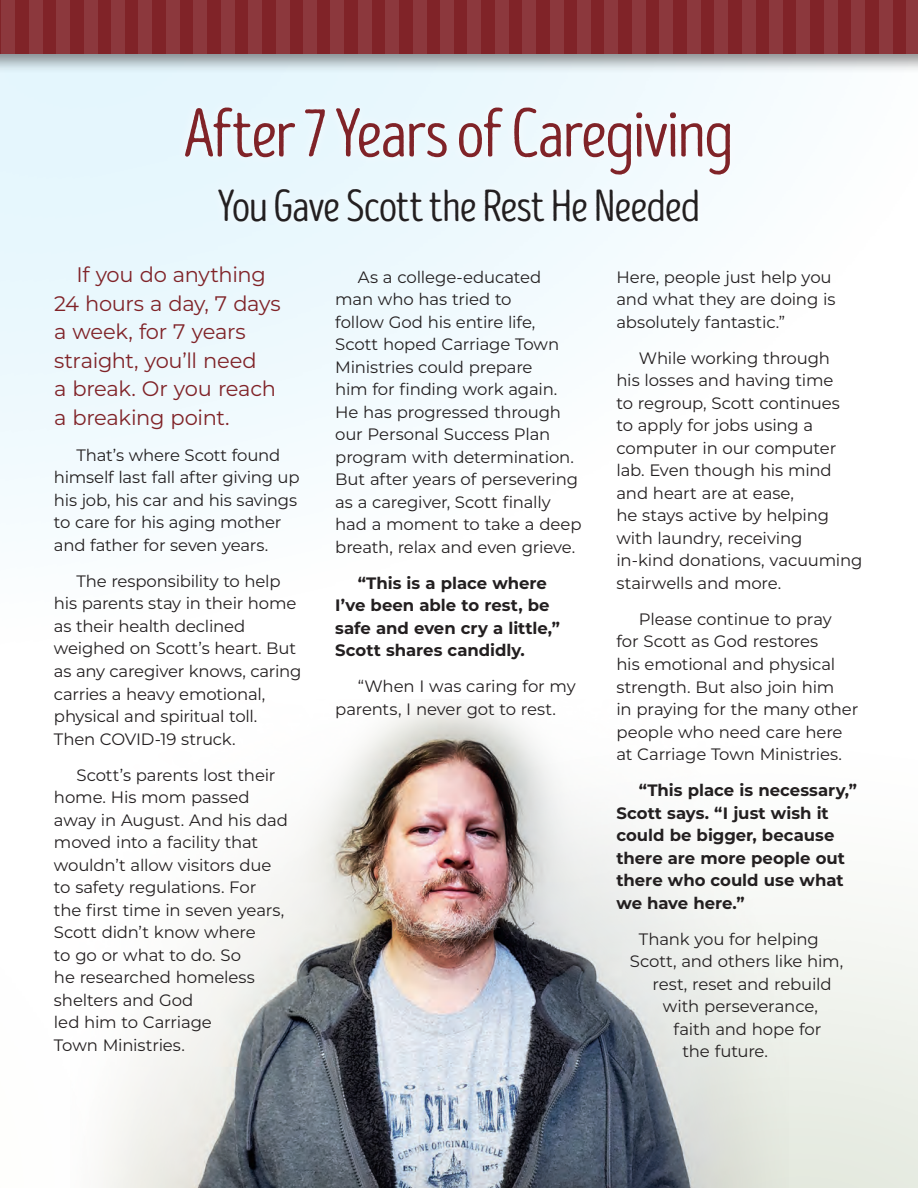
<style>
.page{position:relative;width:918px;height:1188px;background:#fff}
.page>*{position:absolute;margin:0;border:0;box-sizing:border-box;transform-origin:0 0}
.t1{font:69px "Intro Head R Base";letter-spacing:-.035em;color:#802328}
.t2{font:45px "Intro Head R Base";letter-spacing:-.03em;color:#231f20}
.t3{font:21px/28.5px "Montserrat";letter-spacing:-.015em;color:#802328}
.t4{font:16.5px/22.5px "Montserrat";letter-spacing:-.01em;color:#231f20}
.t5{font:700 16.5px/22.5px "Montserrat";color:#231f20}
</style>
<div class="page">
<svg style="left:1px;top:74px;width:764px;height:436px;fill:#f1fafe"></svg>
<img style="left:0;top:74px;width:1px;height:435px">
<svg style="left:789px;top:914px;width:118px;height:274px;fill:#edf0e9"></svg>
<div style="left:176px;top:98px;width:564px;height:133px;background:#edf9fd"></div>
<svg style="left:907px;top:927px;width:11px;height:261px"></svg>
<div style="left:0;top:0;width:918px;height:74px;background:#231f20;opacity:.3"></div>
<div style="left:0;top:0;width:918px;height:54px;background:#802328"></div>
<div style="left:605px;top:0;width:13px;height:54px;background:#8c383d"></div>
<div style="left:303px;top:0;width:14px;height:54px;background:#8c383d"></div>
<div style="left:2px;top:0;width:13px;height:54px;background:#8c383d"></div>
<div style="left:714px;top:0;width:14px;height:54px;background:#8c383d"></div>
<div style="left:413px;top:0;width:13px;height:54px;background:#8c383d"></div>
<div style="left:111px;top:0;width:14px;height:54px;background:#8c383d"></div>
<div style="left:824px;top:0;width:14px;height:54px;background:#8c383d"></div>
<div style="left:522px;top:0;width:14px;height:54px;background:#8c383d"></div>
<div style="left:221px;top:0;width:13px;height:54px;background:#8c383d"></div>
<div style="left:660px;top:0;width:13px;height:54px;background:#8c383d"></div>
<div style="left:358px;top:0;width:14px;height:54px;background:#8c383d"></div>
<div style="left:56px;top:0;width:14px;height:54px;background:#8c383d"></div>
<div style="left:769px;top:0;width:14px;height:54px;background:#8c383d"></div>
<div style="left:468px;top:0;width:13px;height:54px;background:#8c383d"></div>
<div style="left:166px;top:0;width:14px;height:54px;background:#8c383d"></div>
<div style="left:879px;top:0;width:13px;height:54px;background:#8c383d"></div>
<div style="left:577px;top:0;width:14px;height:54px;background:#8c383d"></div>
<div style="left:276px;top:0;width:13px;height:54px;background:#8c383d"></div>
<div style="left:632px;top:0;width:14px;height:54px;background:#8c383d"></div>
<div style="left:331px;top:0;width:13px;height:54px;background:#8c383d"></div>
<div style="left:29px;top:0;width:14px;height:54px;background:#8c383d"></div>
<div style="left:742px;top:0;width:13px;height:54px;background:#8c383d"></div>
<div style="left:440px;top:0;width:14px;height:54px;background:#8c383d"></div>
<div style="left:139px;top:0;width:13px;height:54px;background:#8c383d"></div>
<div style="left:851px;top:0;width:14px;height:54px;background:#8c383d"></div>
<div style="left:550px;top:0;width:13px;height:54px;background:#8c383d"></div>
<div style="left:248px;top:0;width:14px;height:54px;background:#8c383d"></div>
<div style="left:687px;top:0;width:13px;height:54px;background:#8c383d"></div>
<div style="left:385px;top:0;width:14px;height:54px;background:#8c383d"></div>
<div style="left:84px;top:0;width:13px;height:54px;background:#8c383d"></div>
<div style="left:797px;top:0;width:13px;height:54px;background:#8c383d"></div>
<div style="left:495px;top:0;width:14px;height:54px;background:#8c383d"></div>
<div style="left:194px;top:0;width:13px;height:54px;background:#8c383d"></div>
<div style="left:906px;top:0;width:12px;height:54px;background:#8c383d"></div>
<hr style="left:0;top:558px;width:1px;height:45px;background:#4b4c4d">
<img style="left:102px;top:703px;width:687px;height:485px">
<h1 class="t1" style="left:184px;top:96px;width:551px">After 7 Years of Caregiving</h1>
<h2 class="t2" style="left:217px;top:182px;width:485px">You Gave Scott the Rest He Needed</h2>
<p class="t3" style="left:54px;top:260px;width:228px;text-indent:22px">If you do anything<br>24 hours a day, 7 days a week, for 7 years straight, you’ll need<br>a break. Or you reach a breaking point.</p>
<p class="t4" style="left:54px;top:443px;width:247px;text-indent:23px">That’s where Scott found himself last fall after giving up his job, his car and his savings to care for his aging mother and father for seven years.</p>
<p class="t4" style="left:54px;top:569px;width:249px;text-indent:23px">The responsibility to help his parents stay in their home as their health declined weighed on Scott’s heart. But as any caregiver knows, caring carries a heavy emotional, physical and spiritual toll.<br>Then COVID-19 struck.</p>
<p class="t4" style="left:54px;top:763px;width:235px;text-indent:23px">Scott’s parents lost their home. His mom passed away in August. And his dad moved into a facility that wouldn’t allow visitors due to safety regulations. For the first time in seven years,<br>Scott didn’t know where<br>to go or what to do. So<br>he researched homeless shelters and God<br>led him to Carriage<br>Town Ministries.</p>
<p class="t4" style="left:335px;top:265px;width:248px;text-indent:23px">As a college-educated man who has tried to<br>follow God his entire life,<br>Scott hoped Carriage Town<br>Ministries could prepare<br>him for finding work again.<br>He has progressed through our Personal Success Plan program with determination.<br>But after years of persevering as a caregiver, Scott finally had a moment to take a deep breath, relax and even grieve.</p>
<p class="t5" style="left:335px;top:571px;width:226px;text-indent:23px">“This is a place where<br>I’ve been able to rest, be safe and even cry a little,”<br>Scott shares candidly.</p>
<p class="t4" style="left:335px;top:675px;width:242px;text-indent:23px">“When I was caring for my parents, I never got to rest.</p>
<p class="t4" style="left:616px;top:265px;width:221px">Here, people just help you and what they are doing is absolutely fantastic.”</p>
<p class="t4" style="left:616px;top:346px;width:247px;text-indent:23px">While working through<br>his losses and having time<br>to regroup, Scott continues<br>to apply for jobs using a computer in our computer lab. Even though his mind and heart are at ease,<br>he stays active by helping with laundry, receiving in-kind donations, vacuuming stairwells and more.</p>
<p class="t4" style="left:616px;top:607px;width:243px;text-indent:23px">Please continue to pray<br>for Scott as God restores<br>his emotional and physical strength. But also join him<br>in praying for the many other people who need care here at Carriage Town Ministries.</p>
<p class="t5" style="left:616px;top:778px;width:242px;text-indent:23px">“This place is necessary,”<br>Scott says. “I just wish it could be bigger, because there are more people out there who could use what we have here.”</p>
<p class="t4" style="left:639px;top:927px;width:181px">Thank you for helping</p>
<p class="t4" style="left:630px;top:949px;width:215px">Scott, and others like him,</p>
<p class="t4" style="left:652px;top:972px;width:181px">rest, reset and rebuild</p>
<p class="t4" style="left:663px;top:994px;width:156px">with perseverance,</p>
<p class="t4" style="left:673px;top:1017px;width:150px">faith and hope for</p>
<p class="t4" style="left:682px;top:1039px;width:87px">the future.</p>
</div>
